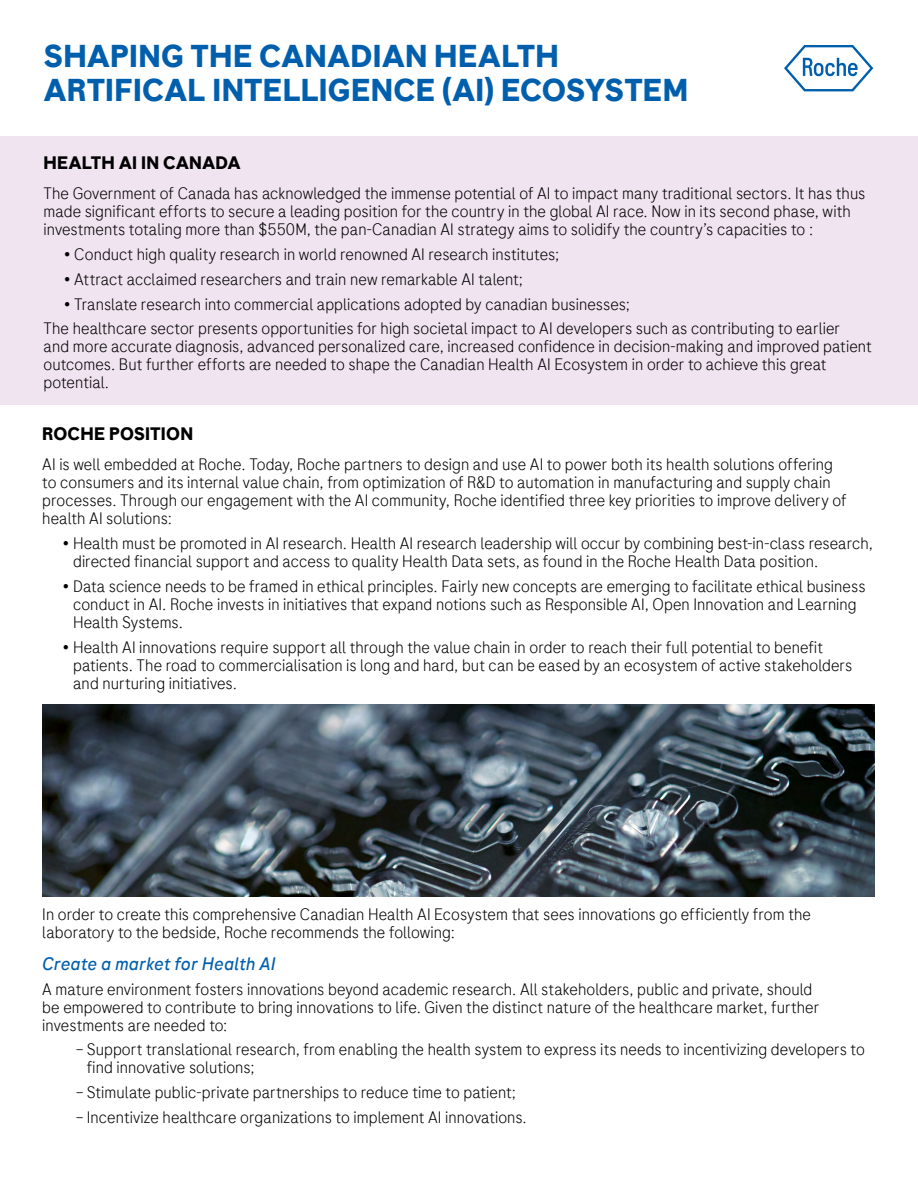
<style>
.page{position:relative;width:918px;height:1188px;background:#fff}
.page>*{position:absolute;margin:0;border:0;box-sizing:border-box;transform-origin:0 0}
.t1{font:700 31.5px/34.5px "Roche Sans";letter-spacing:.005em;color:#005fad}
.t2{font:700 18px "Roche Sans";letter-spacing:.005em;color:#000}
.t3{font:italic 18px "Roche Sans";letter-spacing:-.005em;color:#005fad}
.t4{font:300 16.5px/18px "Roche Sans";letter-spacing:.005em;color:#000}
</style>
<div class="page">
<div style="left:0;top:137px;width:918px;height:268px;background:#f0e4f1"></div>
<svg style="left:784px;top:45px;width:89px;height:46px"></svg>
<img style="left:42px;top:704px;width:832px;height:192px">
<h1 class="t1" style="left:44px;top:38px;width:646px">SHAPING THE CANADIAN HEALTH<br>ARTIFICAL INTELLIGENCE (AI) ECOSYSTEM</h1>
<p class="t2" style="left:44px;top:152px;width:199px">HEALTH AI IN CANADA</p>
<p class="t4" style="left:44px;top:184px;width:823px">The Government of Canada has acknowledged the immense potential of AI to impact many traditional sectors. It has thus made significant efforts to secure a leading position for the country in the global AI race. Now in its second phase, with investments totaling more than $550M, the pan-Canadian AI strategy aims to solidify the country’s capacities to :</p>
<p class="t4" style="left:64px;top:245px;width:497px">• Conduct high quality research in world renowned AI research institutes;</p>
<p class="t4" style="left:64px;top:270px;width:461px">• Attract acclaimed researchers and train new remarkable AI talent;</p>
<p class="t4" style="left:44px;top:291px;width:798px;line-height:24.8px;text-indent:20px">• Translate research into commercial applications adopted by canadian businesses;<br>The healthcare sector presents opportunities for high societal impact to AI developers such as contributing to earlier</p>
<p class="t4" style="left:44px;top:337px;width:830px">and more accurate diagnosis, advanced personalized care, increased confidence in decision-making and improved patient outcomes. But further efforts are needed to shape the Canadian Health AI Ecosystem in order to achieve this great potential.</p>
<p class="t2" style="left:42px;top:423px;width:152px">ROCHE POSITION</p>
<p class="t4" style="left:42px;top:455px;width:806px">AI is well embedded at Roche. Today, Roche partners to design and use AI to power both its health solutions offering to consumers and its internal value chain, from optimization of R&amp;D to automation in manufacturing and supply chain processes. Through our engagement with the AI community, Roche identified three key priorities to improve delivery of health AI solutions:</p>
<p class="t4" style="left:73px;top:534px;width:801px;text-indent:-11px">• Health must be promoted in AI research. Health AI research leadership will occur by combining best-in-class research, directed financial support and access to quality Health Data sets, as found in the Roche Health Data position.</p>
<p class="t4" style="left:73px;top:577px;width:794px;text-indent:-11px">• Data science needs to be framed in ethical principles. Fairly new concepts are emerging to facilitate ethical business conduct in AI. Roche invests in initiatives that expand notions such as Responsible AI, Open Innovation and Learning<br>Health Systems.</p>
<p class="t4" style="left:73px;top:638px;width:781px;text-indent:-11px">• Health AI innovations require support all through the value chain in order to reach their full potential to benefit patients. The road to commercialisation is long and hard, but can be eased by an ecosystem of active stakeholders and nurturing initiatives.</p>
<p class="t4" style="left:42px;top:905px;width:770px">In order to create this comprehensive Canadian Health AI Ecosystem that sees innovations go efficiently from the laboratory to the bedside, Roche recommends the following:</p>
<p class="t3" style="left:42px;top:952px;width:235px">Create a market for Health AI</p>
<p class="t4" style="left:42px;top:980px;width:779px">A mature environment fosters innovations beyond academic research. All stakeholders, public and private, should be empowered to contribute to bring innovations to life. Given the distinct nature of the healthcare market, further investments are needed to:</p>
<p class="t4" style="left:87px;top:1040px;width:779px;text-indent:-11px">– Support translational research, from enabling the health system to express its needs to incentivizing developers to find innovative solutions;</p>
<p class="t4" style="left:76px;top:1083px;width:442px">– Stimulate public-private partnerships to reduce time to patient;</p>
<p class="t4" style="left:76px;top:1108px;width:452px">– Incentivize healthcare organizations to implement AI innovations.</p>
</div>
